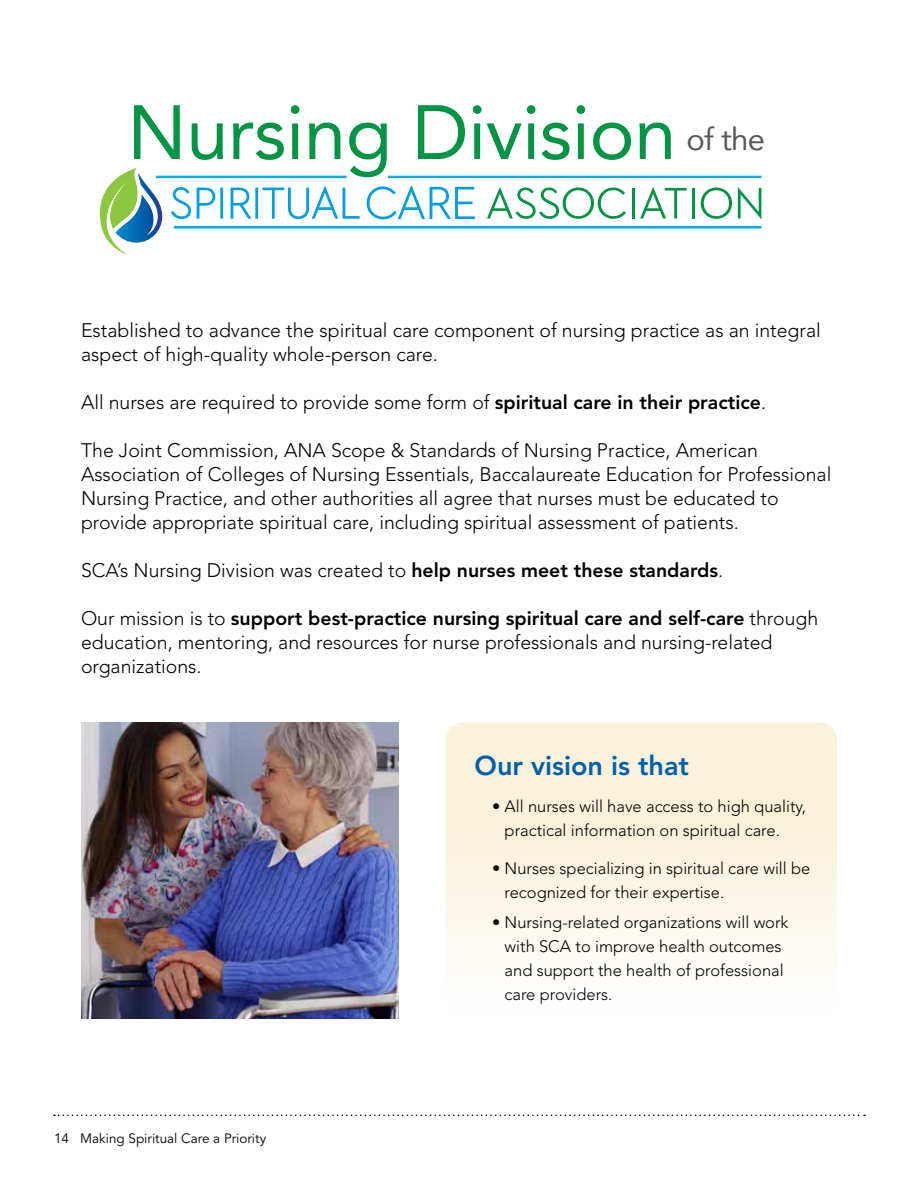
<style>
.page{position:relative;width:918px;height:1188px;background:#fff}
.page>*{position:absolute;margin:0;border:0;box-sizing:border-box;transform-origin:0 0}
.t1{font:76.05px "Avenir";letter-spacing:-.005em;color:#009444}
.t2{font:31.05px "Avenir";color:#58595b}
.t3{font:800 27px "Avenir";color:#0260aa}
.t4{font:300 19.5px/24px "Avenir";color:#000}
.t5{font:300 16.5px/24px "Avenir";color:#000}
.t6{font:13.5px "Avenir";color:#000}
.s1{font-weight:800}
</style>
<div class="page">
<svg style="left:54px;top:1115px;width:811px;height:1px"></svg>
<div style="left:446px;top:723px;width:391px;height:293px;background:linear-gradient(to bottom,#f8eed1,#fefdfc);border-radius:18px"></div>
<svg style="left:99px;top:168px;width:63px;height:87px"></svg>
<svg style="left:487px;top:187px;width:139px;height:32px"></svg>
<hr style="left:632px;top:188px;width:3px;height:30px;background:#009444">
<svg style="left:640px;top:187px;width:47px;height:31px"></svg>
<hr style="left:692px;top:188px;width:3px;height:30px;background:#009444">
<svg style="left:701px;top:188px;width:31px;height:31px"></svg>
<svg style="left:738px;top:187px;width:23px;height:32px"></svg>
<svg style="left:171px;top:187px;width:45px;height:32px"></svg>
<div style="left:220px;top:188px;width:3px;height:31px;border:1px solid #009ee2"></div>
<svg style="left:230px;top:187px;width:22px;height:32px"></svg>
<div style="left:255px;top:188px;width:3px;height:31px;border:1px solid #009ee2"></div>
<svg style="left:262px;top:186px;width:98px;height:33px"></svg>
<svg style="left:366px;top:186px;width:109px;height:34px"></svg>
<hr style="left:174px;top:226px;width:587px;height:3px;background:#00aeef">
<hr style="left:156px;top:176px;width:191px;height:2px;background:#00aeef">
<hr style="left:388px;top:176px;width:373px;height:2px;background:#00aeef">
<img style="left:81px;top:722px;width:318px;height:296px">
<h1 class="t1" style="left:127px;top:72px;width:551px">Nursing Division</h1>
<h2 class="t2" style="left:687px;top:114px;width:80px">of the</h2>
<p class="t4" style="left:81px;top:318px;width:741px">Established to advance the spiritual care component of nursing practice as an integral aspect of high-quality whole-person care.</p>
<p class="t4" style="left:81px;top:390px;width:687px">All nurses are required to provide some form of <span class="s1">spiritual care in their practice</span>.</p>
<p class="t4" style="left:81px;top:438px;width:752px">The Joint Commission, ANA Scope &amp; Standards of Nursing Practice, American Association of Colleges of Nursing Essentials, Baccalaureate Education for Professional Nursing Practice, and other authorities all agree that nurses must be educated to provide appropriate spiritual care, including spiritual assessment of patients.</p>
<p class="t4" style="left:81px;top:558px;width:644px">SCA’s Nursing Division was created to <span class="s1">help nurses meet these standards</span>.</p>
<p class="t4" style="left:81px;top:606px;width:739px">Our mission is to <span class="s1">support best-practice nursing spiritual care and self-care</span> through education, mentoring, and resources for nurse professionals and nursing-related organizations.</p>
<p class="t6" style="left:54px;top:1130px;width:214px">14 Making Spiritual Care a Priority</p>
<h3 class="t3" style="left:475px;top:749px;width:216px">Our vision is that</h3>
<p class="t5" style="left:505px;top:794px;width:303px;text-indent:-13px">• All nurses will have access to high quality, practical information on spiritual care.</p>
<p class="t5" style="left:505px;top:856px;width:307px;text-indent:-13px">• Nurses specializing in spiritual care will be recognized for their expertise.</p>
<p class="t5" style="left:505px;top:911px;width:285px;text-indent:-13px">• Nursing-related organizations will work with SCA to improve health outcomes and support the health of professional care providers.</p>
</div>
